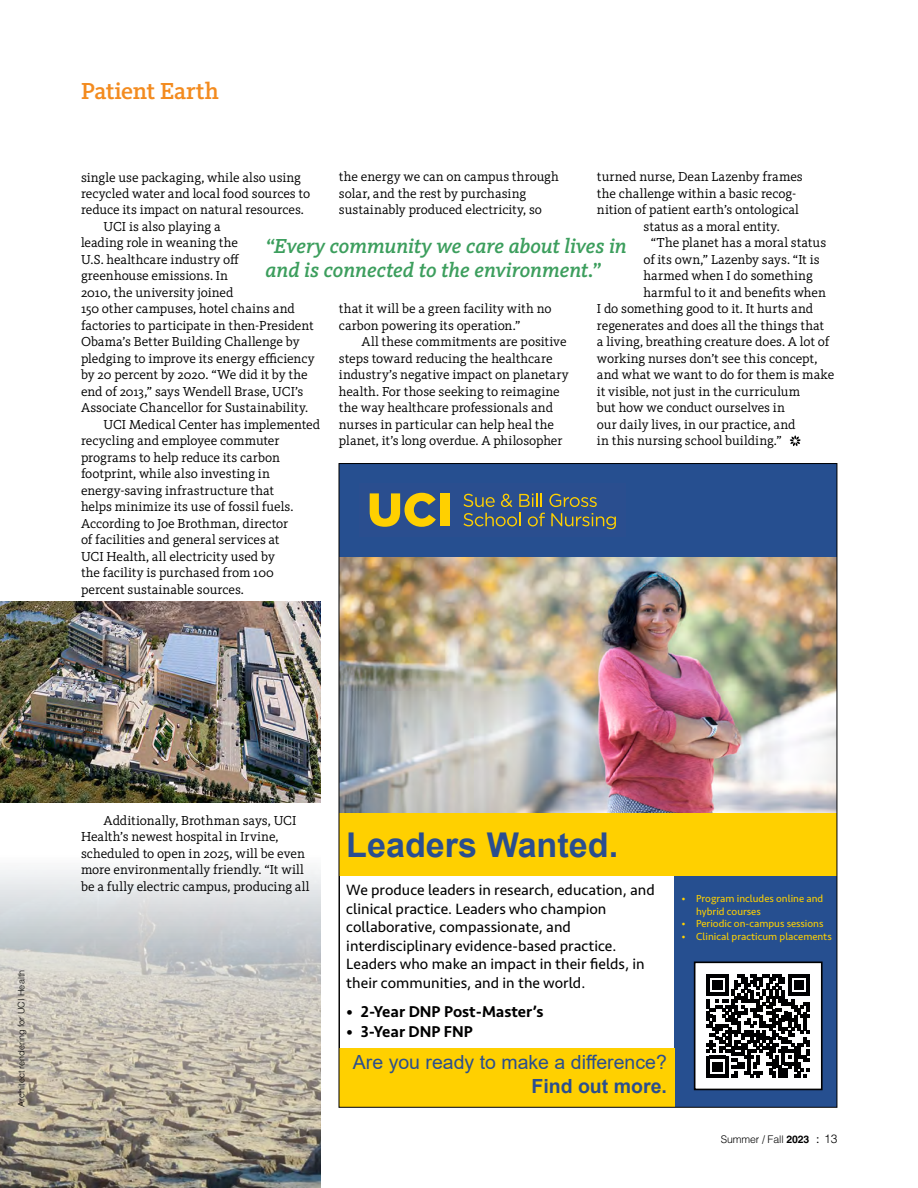
<style>
.page{position:relative;width:918px;height:1188px;background:#fff}
.page>*{position:absolute;margin:0;border:0;box-sizing:border-box;transform-origin:0 0}
.t1{font:700 34.2px "Arial";color:#2a4e8f}
.t2{font:500 24px "Kievit Slab OT";letter-spacing:-.015em;color:#f38b1f}
.t3{font:italic 500 21px/24px "Kievit Slab OT";color:#3c9e5d}
.t4{font:19.5px "Arial";color:#2a4e8f}
.t5{font:700 19.5px "Arial";color:#2a4e8f}
.t6{font:500 16.2px "Seravek Basic";color:#000001}
.t7{font:15.45px/18.6px "Seravek Basic";color:#000001}
.t8{font:13.5px/16.5px "Kievit Slab OT";letter-spacing:-.005em;color:#000001}
.t9{font:10.5px/12.8px "Seravek Basic";color:#ffd100}
.t10{font:300 10.5px "Helvetica LT Pro";letter-spacing:-.01em;color:#000001}
.t11{font:300 9px "Helvetica LT Pro";letter-spacing:.005em;color:#000001}
.s1{font-weight:700}
.s2{font-family:"Kievit Slab OT";font-weight:400;font-size:12px}
.s3{font-size:12px}
</style>
<div class="page">
<img style="left:341px;top:557px;width:494px;height:257px">
<div style="left:339px;top:464px;width:498px;height:93px;background:#264f90"></div>
<div style="left:359px;top:483px;width:267px;height:54px;background:#2a4e8f"></div>
<svg style="left:463px;top:494px;width:32px;height:13px"></svg>
<svg style="left:501px;top:494px;width:11px;height:13px"></svg>
<svg style="left:519px;top:493px;width:23px;height:14px"></svg>
<svg style="left:549px;top:494px;width:48px;height:13px"></svg>
<svg style="left:463px;top:513px;width:58px;height:13px"></svg>
<svg style="left:528px;top:513px;width:17px;height:13px"></svg>
<svg style="left:551px;top:513px;width:65px;height:16px"></svg>
<svg style="left:370px;top:493px;width:66px;height:34px"></svg>
<div style="left:441px;top:493px;width:9px;height:33px;background:#ffd000"></div>
<div style="left:339px;top:814px;width:498px;height:62px;background:#ffd000"></div>
<div style="left:674px;top:876px;width:163px;height:231px;background:#264f90"></div>
<div style="left:695px;top:962px;width:127px;height:127px;background:#fff"></div>
<div style="left:694px;top:962px;width:129px;height:128px;border:2px solid #000001"></div>
<div style="left:339px;top:1048px;width:335px;height:59px;background:#ffd000"></div>
<svg style="left:706px;top:974px;width:104px;height:104px"></svg>
<img style="left:0;top:601px;width:321px;height:169px">
<img style="left:0;top:770px;width:321px;height:418px">
<svg style="left:790px;top:435px;width:11px;height:11px"></svg>
<h2 class="t2" style="left:81px;top:77px;width:139px">Patient Earth</h2>
<p class="t8" style="left:597px;top:169px;width:207px">turned nurse, Dean Lazenby frames</p>
<p class="t8" style="left:597px;top:185px;width:201px">the challenge within a basic recog-</p>
<p class="t8" style="left:597px;top:202px;width:204px">nition of patient earth’s ontological</p>
<p class="t8" style="left:643px;top:218px;width:138px">status as a moral entity.</p>
<p class="t8" style="left:651px;top:235px;width:177px">“The planet has a moral status</p>
<p class="t8" style="left:643px;top:251px;width:178px">of its own,” Lazenby says. “It is</p>
<p class="t8" style="left:643px;top:268px;width:171px">harmed when I do something</p>
<p class="t8" style="left:643px;top:284px;width:184px">harmful to it and benefits when</p>
<p class="t8" style="left:597px;top:301px;width:218px">I do something good to it. It hurts and</p>
<p class="t8" style="left:597px;top:317px;width:229px">regenerates and does all the things that</p>
<p class="t8" style="left:597px;top:334px;width:234px">a living, breathing creature does. A lot of</p>
<p class="t8" style="left:597px;top:350px;width:222px">working nurses don’t see this concept,</p>
<p class="t8" style="left:597px;top:367px;width:239px">and what we want to do for them is make</p>
<p class="t8" style="left:597px;top:383px;width:205px">it visible, not just in the curriculum</p>
<p class="t8" style="left:597px;top:400px;width:189px">but how we conduct ourselves in</p>
<p class="t8" style="left:597px;top:416px;width:200px">our daily lives, in our practice, and</p>
<p class="t8" style="left:597px;top:433px;width:186px">in this nursing school building.”</p>
<p class="t8" style="left:339px;top:169px;width:222px">the energy we can on campus through solar, and the rest by purchasing sustainably produced electricity, so</p>
<p class="t8" style="left:81px;top:169px;width:222px">single use packaging, while also using</p>
<p class="t8" style="left:81px;top:185px;width:231px">recycled water and local food sources to</p>
<p class="t8" style="left:81px;top:202px;width:225px">reduce its impact on natural resources.</p>
<p class="t8" style="left:104px;top:218px;width:119px">UCI is also playing a</p>
<p class="t8" style="left:81px;top:235px;width:159px">leading role in weaning the</p>
<p class="t8" style="left:81px;top:251px;width:160px">U.S. healthcare industry off</p>
<p class="t8" style="left:81px;top:268px;width:149px">greenhouse emissions. In</p>
<p class="t8" style="left:81px;top:284px;width:154px">2010, the university joined</p>
<p class="t8" style="left:81px;top:301px;width:215px">150 other campuses, hotel chains and</p>
<p class="t8" style="left:81px;top:317px;width:234px">factories to participate in then-President</p>
<p class="t8" style="left:81px;top:334px;width:220px">Obama’s Better Building Challenge by</p>
<p class="t8" style="left:81px;top:350px;width:235px">pledging to improve its energy efficiency</p>
<p class="t8" style="left:81px;top:367px;width:228px">by 20 percent by 2020. “We did it by the</p>
<p class="t8" style="left:81px;top:383px;width:224px">end of 2013,” says Wendell Brase, UCI’s</p>
<p class="t8" style="left:81px;top:400px;width:229px">Associate Chancellor for Sustainability.</p>
<p class="t8" style="left:104px;top:416px;width:218px">UCI Medical Center has implemented</p>
<p class="t8" style="left:81px;top:433px;width:200px">recycling and employee commuter</p>
<p class="t8" style="left:81px;top:449px;width:200px">programs to help reduce its carbon</p>
<p class="t8" style="left:81px;top:466px;width:190px">footprint, while also investing in</p>
<p class="t8" style="left:81px;top:482px;width:195px">energy-saving infrastructure that</p>
<p class="t8" style="left:81px;top:499px;width:214px">helps minimize its use of fossil fuels.</p>
<p class="t8" style="left:81px;top:515px;width:209px">According to Joe Brothman, director</p>
<p class="t8" style="left:81px;top:532px;width:200px">of facilities and general services at</p>
<p class="t8" style="left:81px;top:548px;width:196px">UCI Health, all electricity used by</p>
<p class="t8" style="left:81px;top:565px;width:194px">the facility is purchased from 100</p>
<p class="t8" style="left:81px;top:581px;width:164px">percent sustainable sources.</p>
<h3 class="t3" style="left:266px;top:234px;width:363px">“Every community we care about lives in and is connected to the environment.”</h3>
<p class="t8" style="left:339px;top:301px;width:214px">that it will be a green facility with no carbon powering its operation.”</p>
<p class="t8" style="left:339px;top:334px;width:231px;text-indent:23px">All these commitments are positive steps toward reducing the healthcare industry’s negative impact on planetary health. For those seeking to reimagine the way healthcare professionals and nurses in particular can help heal the planet, it’s long overdue. A philosopher</p>
<p class="t11" style="left:16px;top:1107px;width:139px;rotate:-90deg">Architect rendering for UCI Health</p>
<p class="t8" style="left:81px;top:812px;width:230px;text-indent:23px">Additionally, Brothman says, UCI Health’s newest hospital in Irvine, scheduled to open in 2025, will be even more environmentally friendly. “It will be a fully electric campus, producing all</p>
<h1 class="t1" style="left:346px;top:821px;width:273px">Leaders Wanted.</h1>
<p class="t7" style="left:346px;top:881px;width:310px">We produce leaders in research, education, and clinical practice. Leaders who champion collaborative, compassionate, and interdisciplinary evidence-based practice.<br>Leaders who make an impact in their fields, in their communities, and in the world.</p>
<p class="t6" style="left:346px;top:1002px;width:199px">• 2-Year DNP Post-Master’s</p>
<p class="t6" style="left:346px;top:1021px;width:128px">• 3-Year DNP FNP</p>
<h3 class="t4" style="left:353px;top:1049px;width:315px">Are you ready to make a difference?</h3>
<h3 class="t5" style="left:531px;top:1072px;width:137px">Find out more.</h3>
<p class="t9" style="left:696px;top:892px;width:129px;text-indent:-15px">• Program includes online and hybrid courses</p>
<p class="t9" style="left:681px;top:917px;width:144px">• Periodic on-campus sessions</p>
<p class="t9" style="left:681px;top:930px;width:152px">• Clinical practicum placements</p>
<p class="t10" style="left:721px;top:1133px;width:118px">Summer / Fall <span class="s1">2023</span> <span class="s2">:</span> <span class="s3">13</span></p>
</div>
